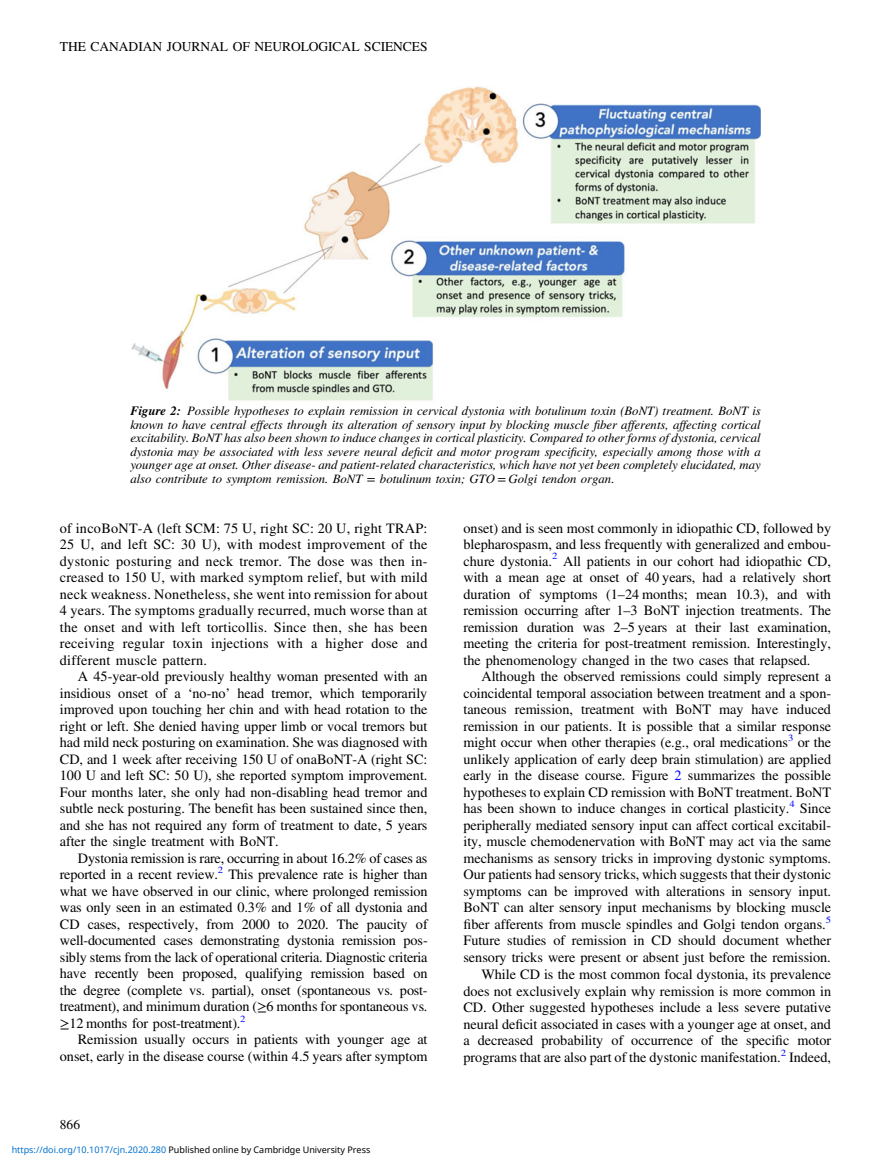
<style>
.page{position:relative;width:891px;height:1174px;background:#fff}
.page>*{position:absolute;margin:0;border:0;box-sizing:border-box;transform-origin:0 0}
.t1{font:14.25px "Adv O Tf 9433 e 2 d";color:#000}
.t2{font:14.25px "Adv O Tf 9433 e 2 d";letter-spacing:.02em;color:#000}
.t3{font:14.25px "Adv O Tf 9433 e 2 d";letter-spacing:.025em;color:#000}
.t4{font:13.5px "Adv O Tf 9433 e 2 d";color:#000}
.t5{font:12.75px/13.5px "Adv O Tb 4 af 3 d 5 d.I";color:#000;text-align:justify}
.t6{font:9px "Noto Sans";color:#000}
.s1{font-family:"Adv OT564 e 738 a.BI"}
.s2{font-family:"Adv O Tb 4 af 3 d 5 d.I+fb"}
.s3{font-family:"Adv OT8608 a 8 d 1"}
.s4{font-style:inherit}
.s5{font-family:"Adv O Tf 9433 e 2 d+fb"}
.s6{color:#0172cf}
.s7{color:#00f}
</style>
<div class="page">
<img style="left:131px;top:86px;width:630px;height:315px">
<p class="t4" style="left:60px;top:42px;width:369px">THE CANADIAN JOURNAL OF NEUROLOGICAL SCIENCES</p>
<p class="t5" style="left:130px;top:405px;width:632px"><span class="s1">Figure 2:</span> Possible hypotheses to explain remission in cervical dystonia with botulinum toxin (BoNT) treatment. BoNT is known to have central effects through its alteration of sensory input by blocking muscle <span class="s2">fi</span>ber afferents, affecting cortical excitability. BoNT has also been shown to induce changes in cortical plasticity. Compared to other forms of dystonia, cervical dystonia may be associated with less severe neural de<span class="s2">fi</span>cit and motor program speci<span class="s2">fi</span>city, especially among those with a younger age at onset. Other disease- and patient-related characteristics, which have not yet been completely elucidated, may also contribute to symptom remission. BoNT <span class="s3">=</span> botulinum toxin; GTO <span class="s3">=</span> Golgi tendon organ.</p>
<p class="t2" style="left:60px;top:523px;width:369px">of incoBoNT-A (left SCM: 75 U, right SC: 20 U, right TRAP:</p>
<p class="t2" style="left:60px;top:539px;width:369px">25 U, and left SC: 30 U), with modest improvement of the</p>
<p class="t2" style="left:60px;top:556px;width:369px">dystonic posturing and neck tremor. The dose was then in-</p>
<p class="t3" style="left:60px;top:572px;width:369px">creased to 150 U, with marked symptom relief, but with mild</p>
<p class="t2" style="left:60px;top:589px;width:369px">neck weakness. Nonetheless, she went into remission for about</p>
<p class="t2" style="left:60px;top:606px;width:369px">4 years. The symptoms gradually recurred, much worse than at</p>
<p class="t2" style="left:60px;top:622px;width:369px">the onset and with left torticollis. Since then, she has been</p>
<p class="t2" style="left:60px;top:639px;width:369px">receiving regular toxin injections with a higher dose and</p>
<p class="t2" style="left:60px;top:655px;width:149px">different muscle pattern.</p>
<p class="t1" style="left:78px;top:672px;width:351px">A 45-year-old previously healthy woman presented with an</p>
<p class="t1" style="left:60px;top:688px;width:369px">insidious onset of a <span class="s4">‘</span>no-no<span class="s4">’</span> head tremor, which temporarily</p>
<p class="t1" style="left:60px;top:705px;width:369px">improved upon touching her chin and with head rotation to the</p>
<p class="t1" style="left:60px;top:721px;width:369px">right or left. She denied having upper limb or vocal tremors but</p>
<p class="t1" style="left:60px;top:738px;width:369px">had mild neck posturing on examination. She was diagnosed with</p>
<p class="t1" style="left:60px;top:754px;width:369px">CD, and 1 week after receiving 150 U of onaBoNT-A (right SC:</p>
<p class="t1" style="left:60px;top:770px;width:369px">100 U and left SC: 50 U), she reported symptom improvement.</p>
<p class="t1" style="left:60px;top:787px;width:369px">Four months later, she only had non-disabling head tremor and</p>
<p class="t1" style="left:60px;top:803px;width:369px">subtle neck posturing. The bene<span class="s5">fi</span>t has been sustained since then,</p>
<p class="t1" style="left:60px;top:820px;width:369px">and she has not required any form of treatment to date, 5 years</p>
<p class="t1" style="left:60px;top:836px;width:220px">after the single treatment with BoNT.</p>
<p class="t1" style="left:78px;top:853px;width:351px">Dystonia remission is rare, occurring in about 16.2% of cases as</p>
<p class="t1" style="left:60px;top:869px;width:369px">reported in a recent review.<sup>2</sup> This prevalence rate is higher than</p>
<p class="t1" style="left:60px;top:886px;width:369px">what we have observed in our clinic, where prolonged remission</p>
<p class="t1" style="left:60px;top:902px;width:369px">was only seen in an estimated 0.3% and 1% of all dystonia and</p>
<p class="t1" style="left:60px;top:919px;width:369px">CD cases, respectively, from 2000 to 2020. The paucity of</p>
<p class="t1" style="left:60px;top:935px;width:369px">well-documented cases demonstrating dystonia remission pos-</p>
<p class="t1" style="left:60px;top:952px;width:369px">sibly stems from the lack of operational criteria. Diagnostic criteria</p>
<p class="t1" style="left:60px;top:968px;width:369px">have recently been proposed, qualifying remission based on</p>
<p class="t1" style="left:60px;top:985px;width:369px">the degree (complete vs. partial), onset (spontaneous vs. post-</p>
<p class="t1" style="left:60px;top:1001px;width:369px">treatment), and minimum duration (<span class="s3">≥</span>6 months for spontaneous vs.</p>
<p class="t1" style="left:60px;top:1018px;width:187px"><span class="s3">≥</span>12 months for post-treatment).<sup>2</sup></p>
<p class="t1" style="left:78px;top:1034px;width:351px">Remission usually occurs in patients with younger age at</p>
<p class="t1" style="left:60px;top:1051px;width:369px">onset, early in the disease course (within 4.5 years after symptom</p>
<p class="t4" style="left:60px;top:1120px;width:22px">866</p>
<p class="t6" style="left:12px;top:1143px;width:360px"><span class="s6">https://doi.org/10.1017/cjn.2020.280</span> Published online by Cambridge University Press</p>
<p class="t1" style="left:463px;top:523px;width:369px">onset) and is seen most commonly in idiopathic CD, followed by</p>
<p class="t1" style="left:463px;top:539px;width:369px">blepharospasm, and less frequently with generalized and embou-</p>
<p class="t1" style="left:463px;top:556px;width:369px">chure dystonia.<sup>2</sup> All patients in our cohort had idiopathic CD,</p>
<p class="t1" style="left:463px;top:572px;width:369px">with a mean age at onset of 40 years, had a relatively short</p>
<p class="t1" style="left:463px;top:589px;width:369px">duration of symptoms (1<span class="s4">–</span>24 months; mean 10.3), and with</p>
<p class="t1" style="left:463px;top:606px;width:369px">remission occurring after 1<span class="s4">–</span>3 BoNT injection treatments. The</p>
<p class="t1" style="left:463px;top:622px;width:369px">remission duration was 2<span class="s4">–</span>5 years at their last examination,</p>
<p class="t1" style="left:463px;top:639px;width:369px">meeting the criteria for post-treatment remission. Interestingly,</p>
<p class="t1" style="left:463px;top:655px;width:348px">the phenomenology changed in the two cases that relapsed.</p>
<p class="t1" style="left:481px;top:672px;width:351px">Although the observed remissions could simply represent a</p>
<p class="t1" style="left:463px;top:688px;width:369px">coincidental temporal association between treatment and a spon-</p>
<p class="t1" style="left:463px;top:705px;width:369px">taneous remission, treatment with BoNT may have induced</p>
<p class="t1" style="left:463px;top:721px;width:369px">remission in our patients. It is possible that a similar response</p>
<p class="t1" style="left:463px;top:738px;width:369px">might occur when other therapies (e.g., oral medications<sup>3</sup> or the</p>
<p class="t1" style="left:463px;top:754px;width:369px">unlikely application of early deep brain stimulation) are applied</p>
<p class="t1" style="left:463px;top:771px;width:369px">early in the disease course. Figure <span class="s7">2</span> summarizes the possible</p>
<p class="t1" style="left:463px;top:787px;width:369px">hypotheses to explain CD remission with BoNT treatment. BoNT</p>
<p class="t1" style="left:463px;top:803px;width:369px">has been shown to induce changes in cortical plasticity.<sup>4</sup> Since</p>
<p class="t1" style="left:463px;top:820px;width:369px">peripherally mediated sensory input can affect cortical excitabil-</p>
<p class="t1" style="left:463px;top:836px;width:369px">ity, muscle chemodenervation with BoNT may act via the same</p>
<p class="t1" style="left:463px;top:853px;width:369px">mechanisms as sensory tricks in improving dystonic symptoms.</p>
<p class="t1" style="left:463px;top:869px;width:369px">Our patients had sensory tricks, which suggests that their dystonic</p>
<p class="t1" style="left:463px;top:886px;width:369px">symptoms can be improved with alterations in sensory input.</p>
<p class="t1" style="left:463px;top:902px;width:369px">BoNT can alter sensory input mechanisms by blocking muscle</p>
<p class="t1" style="left:463px;top:919px;width:369px"><span class="s5">fi</span>ber afferents from muscle spindles and Golgi tendon organs.<sup>5</sup></p>
<p class="t1" style="left:463px;top:935px;width:369px">Future studies of remission in CD should document whether</p>
<p class="t1" style="left:463px;top:952px;width:369px">sensory tricks were present or absent just before the remission.</p>
<p class="t1" style="left:481px;top:970px;width:351px">While CD is the most common focal dystonia, its prevalence</p>
<p class="t1" style="left:463px;top:986px;width:369px">does not exclusively explain why remission is more common in</p>
<p class="t1" style="left:463px;top:1003px;width:369px">CD. Other suggested hypotheses include a less severe putative</p>
<p class="t1" style="left:463px;top:1019px;width:369px">neural de<span class="s5">fi</span>cit associated in cases with a younger age at onset, and</p>
<p class="t1" style="left:463px;top:1036px;width:369px">a decreased probability of occurrence of the speci<span class="s5">fi</span>c motor</p>
<p class="t1" style="left:463px;top:1052px;width:369px">programs that are also part of the dystonic manifestation.<sup>2</sup> Indeed,</p>
</div>
